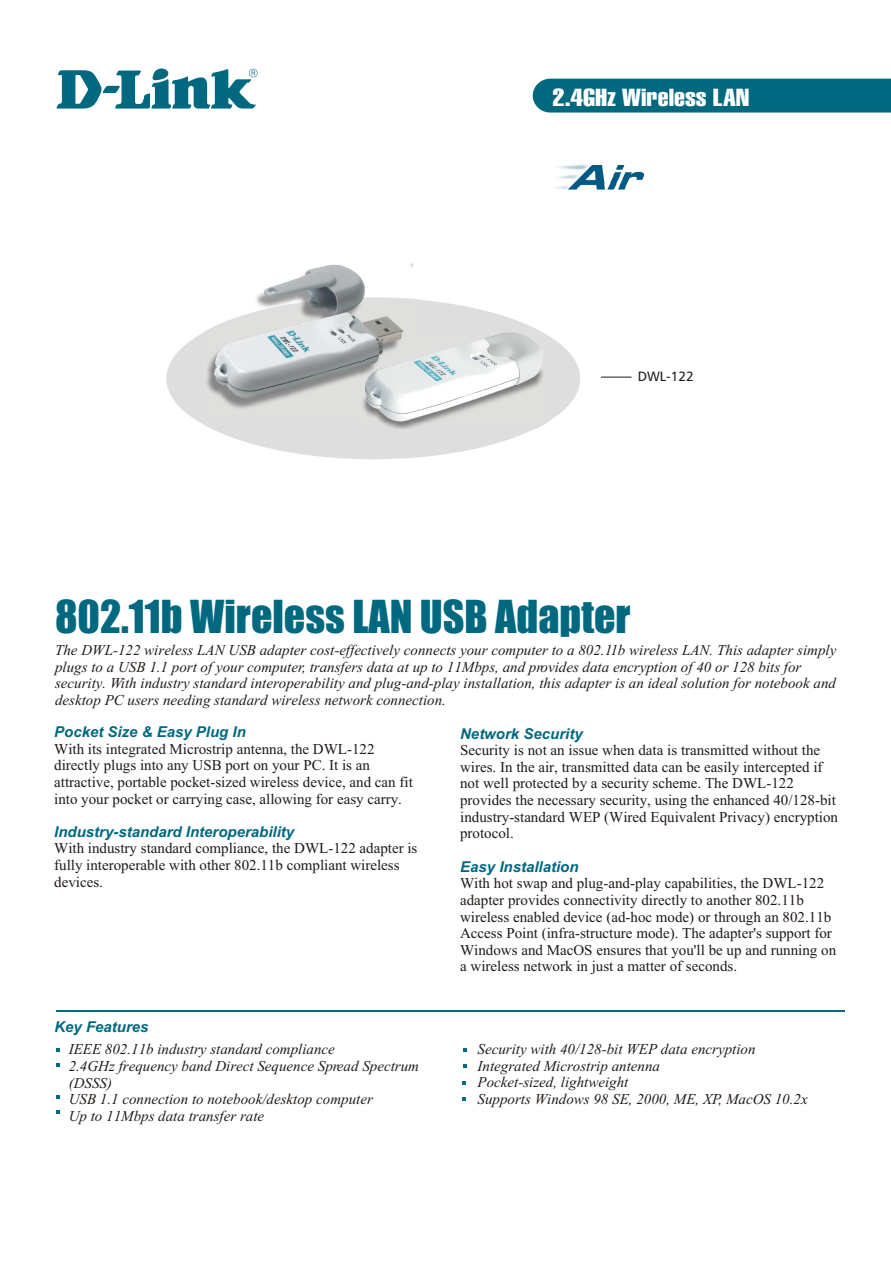
<style>
.page{position:relative;width:891px;height:1263px;background:#fff}
.page>*{position:absolute;margin:0;border:0;box-sizing:border-box;transform-origin:0 0}
.t1{font:42px "Impact";color:#006980}
.t2{font:24px "Swiss 911 X Cm BT";color:#fff;scale:1.34 1}
.t3{font:15px/16.6px "Times New Roman";color:#1f1a17}
.t4{font:italic 15px/16.6px "Times New Roman";color:#1f1a17}
.t5{font:italic 700 15px "Arial";color:#006980}
.t6{font:13.5px "Humnst 777 BT";color:#1f1a17}
</style>
<div class="page">
<div style="left:166px;top:298px;width:414px;height:161px;background:#dedede;border-radius:50%"></div>
<hr style="left:601px;top:377px;width:31px;height:1px;background:#1f1a17">
<svg style="left:532px;top:78px;width:359px;height:35px;background:#0b6f85"></svg>
<hr style="left:56px;top:1010px;width:788px;height:2px;background:#006980">
<svg style="left:56px;top:1048px;width:4px;height:4px"></svg>
<svg style="left:463px;top:1048px;width:4px;height:4px"></svg>
<svg style="left:56px;top:1095px;width:4px;height:4px"></svg>
<svg style="left:463px;top:1081px;width:3px;height:4px"></svg>
<svg style="left:56px;top:1063px;width:4px;height:4px"></svg>
<svg style="left:463px;top:1064px;width:4px;height:4px"></svg>
<svg style="left:56px;top:1110px;width:4px;height:4px"></svg>
<svg style="left:463px;top:1097px;width:3px;height:4px"></svg>
<svg style="left:56px;top:68px;width:202px;height:41px"></svg>
<img style="left:204px;top:326px;width:59px;height:83px">
<img style="left:215px;top:263px;width:203px;height:141px">
<img style="left:556px;top:164px;width:31px;height:26px">
<img style="left:569px;top:165px;width:75px;height:25px">
<img style="left:360px;top:339px;width:186px;height:90px">
<img style="left:366px;top:333px;width:176px;height:88px">
<h2 class="t2" style="left:553px;top:88px;width:148px">2.4GHz Wireless LAN</h2>
<p class="t6" style="left:638px;top:370px;width:58px">DWL-122</p>
<h1 class="t1" style="left:55px;top:599px;width:577px">802.11b Wireless LAN USB Adapter</h1>
<p class="t4" style="left:55px;top:643px;width:783px">The DWL-122 wireless LAN USB adapter cost-effectively connects your computer to a 802.11b wireless LAN. This adapter simply plugs to a USB 1.1 port of your computer, transfers data at up to 11Mbps, and provides data encryption of 40 or 128 bits for security. With industry standard interoperability and plug-and-play installation, this adapter is an ideal solution for notebook and desktop PC users needing standard wireless network connection.</p>
<p class="t5" style="left:54px;top:726px;width:193px">Pocket Size &amp; Easy Plug In</p>
<p class="t5" style="left:460px;top:728px;width:124px">Network Security</p>
<p class="t3" style="left:54px;top:742px;width:360px">With its integrated Microstrip antenna, the DWL-122 directly plugs into any USB port on your PC. It is an attractive, portable pocket-sized wireless device, and can fit into your pocket or carrying case, allowing for easy carry.</p>
<p class="t3" style="left:54px;top:842px;width:365px">With industry standard compliance, the DWL-122 adapter is fully interoperable with other 802.11b compliant wireless devices.</p>
<p class="t3" style="left:460px;top:743px;width:379px">Security is not an issue when data is transmitted without the wires. In the air, transmitted data can be easily intercepted if not well protected by a security scheme. The DWL-122 provides the necessary security, using the enhanced 40/128-bit industry-standard WEP (Wired Equivalent Privacy) encryption protocol.</p>
<p class="t3" style="left:460px;top:876px;width:378px">With hot swap and plug-and-play capabilities, the DWL-122 adapter provides connectivity directly to another 802.11b wireless enabled device (ad-hoc mode) or through an 802.11b Access Point (infra-structure mode). The adapter's support for Windows and MacOS ensures that you'll be up and running on a wireless network in just a matter of seconds.</p>
<p class="t5" style="left:54px;top:826px;width:242px">Industry-standard Interoperability</p>
<p class="t5" style="left:460px;top:861px;width:120px">Easy Installation</p>
<p class="t5" style="left:54px;top:1021px;width:96px">Key Features</p>
<p class="t4" style="left:69px;top:1043px;width:352px">IEEE 802.11b industry standard compliance<br>2.4GHz frequency band Direct Sequence Spread Spectrum (DSSS)<br>USB 1.1 connection to notebook/desktop computer<br>Up to 11Mbps data transfer rate</p>
<p class="t4" style="left:478px;top:1042px;width:332px">Security with 40/128-bit WEP data encryption Integrated Microstrip antenna<br>Pocket-sized, lightweight<br>Supports Windows 98 SE, 2000, ME, XP, MacOS 10.2x</p>
</div>
